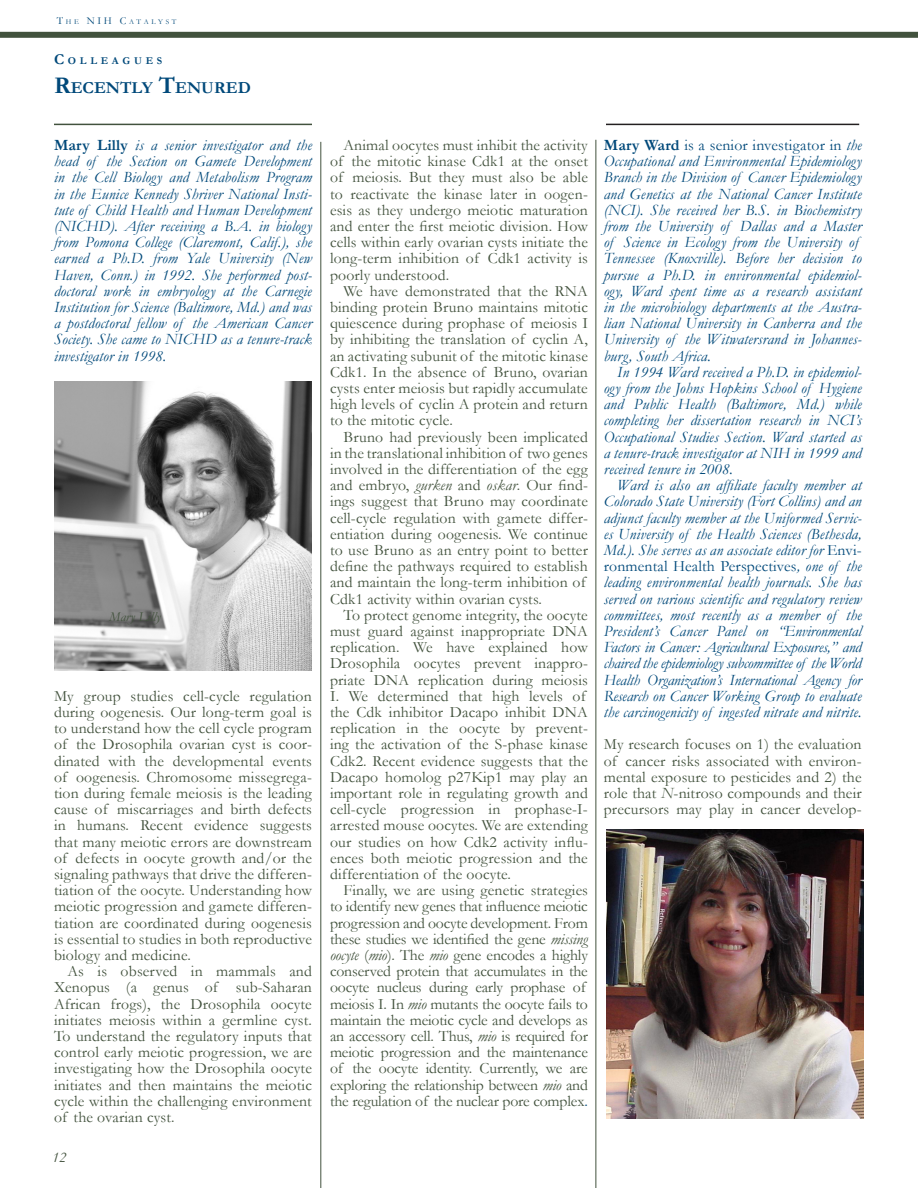
<style>
.page{position:relative;width:918px;height:1188px;background:#fff}
.page>*{position:absolute;margin:0;border:0;box-sizing:border-box;transform-origin:0 0}
.t1{font:700 16.8px "Garamond";color:#00497a}
.t2{font:15.75px/16.2px "Garamond";letter-spacing:.01em;color:#42523d;text-align:justify}
.t3{font:italic 15.75px/16.2px "Garamond";letter-spacing:.01em;color:#00497a;text-align:justify}
.t4{font:15.75px/16.2px "Garamond";letter-spacing:-.01em;color:#42523d}
.t5{font:italic 15px "Garamond";color:#42523d}
.t6{font:italic 13.5px "Garamond";color:#42523d}
.t7{font:700 10.5px "Garamond";letter-spacing:.355em;color:#00497a}
.t8{font:7.35px "Garamond";letter-spacing:.355em;color:#00497a}
.s1{font-size:10.5px}
.s2{font-size:15px}
.s3{font-size:24px}
.s4{font-weight:700;font-style:normal}
.s5{font-style:italic}
.s6{color:#00497a}
.s7{font-style:normal}
</style>
<div class="page">
<div style="left:0;top:32px;width:918px;height:6px;background:#42523d"></div>
<hr style="left:321px;top:142px;width:1px;height:1046px;background:#42523d">
<hr style="left:596px;top:140px;width:1px;height:1048px;background:#42523d">
<hr style="left:54px;top:124px;width:258px;height:1px;background:#42523d">
<img style="left:54px;top:382px;width:258px;height:288px">
<hr style="left:606px;top:124px;width:253px;height:1px;background:#231f20">
<img style="left:606px;top:830px;width:258px;height:288px">
<p class="t8" style="left:57px;top:17px;width:121px"><span class="s1">T</span> HE <span class="s1">N I H C</span> ATALYST</p>
<h2 class="t7" style="left:54px;top:54px;width:110px"><span class="s2">C</span> OLLEAGUES</h2>
<h3 class="t1" style="left:54px;top:77px;width:198px"><span class="s3">R</span>ECENTLY <span class="s3">T</span>ENURED</h3>
<p class="t3" style="left:54px;top:137px;width:260px"><span class="s4">Mary Lilly</span> is a senior investigator and the head of the Section on Gamete Development in the Cell Biology and Metabolism Program in the Eunice Kennedy Shriver National Insti&shy;tute of Child Health and Human Development (NICHD). After receiving a B.A. in biology from Pomona College (Claremont, Calif.), she earned a Ph.D. from Yale University (New Haven, Conn.) in 1992. She performed post&shy;doctoral work in embryology at the Carnegie Institution for Science (Baltimore, Md.) and was a postdoctoral fellow of the American Cancer Society. She came to NICHD as a tenure-track investigator in 1998.</p>
<p class="t6" style="left:109px;top:609px;width:53px">Mary Lilly</p>
<p class="t2" style="left:54px;top:688px;width:260px">My group studies cell-cycle regulation during oogenesis. Our long-term goal is to understand how the cell cycle program of the Drosophila ovarian cyst is coor&shy;dinated with the developmental events of oogenesis. Chromosome missegrega&shy;tion during female meiosis is the leading cause of miscarriages and birth defects in humans. Recent evidence suggests that many meiotic errors are downstream of defects in oocyte growth and/or the signaling pathways that drive the differen&shy;tiation of the oocyte. Understanding how meiotic progression and gamete differen&shy;tiation are coordinated during oogenesis is essential to studies in both reproductive biology and medicine.</p>
<p class="t2" style="left:54px;top:963px;width:259px;text-indent:14px">As is observed in mammals and Xenopus (a genus of sub-Saharan African frogs), the Drosophila oocyte initiates meiosis within a germline cyst.<br>To understand the regulatory inputs that control early meiotic progression, we are investigating how the Drosophila oocyte initiates and then maintains the meiotic cycle within the challenging environment of the ovarian cyst.</p>
<p class="t5" style="left:52px;top:1148px;width:16px">12</p>
<p class="t2" style="left:330px;top:137px;width:260px;text-indent:14px">Animal oocytes must inhibit the activity of the mitotic kinase Cdk1 at the onset of meiosis. But they must also be able to reactivate the kinase later in oogen&shy;esis as they undergo meiotic maturation and enter the first meiotic division. How cells within early ovarian cysts initiate the long-term inhibition of Cdk1 activity is poorly understood.</p>
<p class="t2" style="left:330px;top:283px;width:259px;text-indent:14px">We have demonstrated that the RNA binding protein Bruno maintains mitotic quiescence during prophase of meiosis I by inhibiting the translation of cyclin A, an activating subunit of the mitotic kinase Cdk1. In the absence of Bruno, ovarian cysts enter meiosis but rapidly accumulate high levels of cyclin A protein and return to the mitotic cycle.</p>
<p class="t2" style="left:330px;top:428px;width:260px;text-align:left;text-indent:14px">Bruno had previously been implicated in the translational inhibition of two genes involved in the differentiation of the egg and embryo, <span class="s5">gurken</span> and <span class="s5">oskar</span>. Our find&shy;ings suggest that Bruno may coordinate cell-cycle regulation with gamete differ&shy;entiation during oogenesis. We continue to use Bruno as an entry point to better define the pathways required to establish and maintain the long-term inhibition of Cdk1 activity within ovarian cysts.</p>
<p class="t2" style="left:330px;top:607px;width:260px;text-align:left;text-indent:14px">To protect genome integrity, the oocyte must guard against inappropriate DNA replication. We have explained how Drosophila oocytes prevent inappro&shy;priate DNA replication during meiosis I. We determined that high levels of the Cdk inhibitor Dacapo inhibit DNA replication in the oocyte by prevent&shy;ing the activation of the S-phase kinase Cdk2. Recent evidence suggests that the Dacapo homolog p27Kip1 may play an important role in regulating growth and cell-cycle progression in prophase-I&shy;arrested mouse oocytes. We are extending our studies on how Cdk2 activity influ&shy;ences both meiotic progression and the differentiation of the oocyte.</p>
<p class="t4" style="left:330px;top:882px;width:260px;text-indent:14px">Finally, we are using genetic strategies to identify new genes that influence meiotic progression and oocyte development. From these studies we identified the gene <span class="s5">missing oocyte</span> (<span class="s5">mio</span>). The <span class="s5">mio</span> gene encodes a highly conserved protein that accumulates in the oocyte nucleus during early prophase of meiosis I. In <span class="s5">mio</span> mutants the oocyte fails to maintain the meiotic cycle and develops as an accessory cell. Thus, <span class="s5">mio</span> is required for meiotic progression and the maintenance of the oocyte identity. Currently, we are exploring the relationship between <span class="s5">mio</span> and the regulation of the nuclear pore complex<span class="s6">.</span></p>
<p class="t3" style="left:604px;top:137px;width:260px;text-align:left"><span class="s4">Mary Ward</span> <span class="s7">is a senior investigator in</span> the Occupational and Environmental Epidemiology Branch in the Division of Cancer Epidemiology and Genetics at the National Cancer Institute (NCI). She received her B.S. in Biochemistry from the University of Dallas and a Master of Science in Ecology from the University of Tennessee (Knoxville). Before her decision to pursue a Ph.D. in environmental epidemiol&shy;ogy, Ward spent time as a research assistant in the microbiology departments at the Austra&shy;lian National University in Canberra and the University of the Witwatersrand in Johannes&shy;burg, South Africa.</p>
<p class="t3" style="left:604px;top:364px;width:260px;text-indent:14px">In 1994 Ward received a Ph.D. in epidemiol&shy;ogy from the Johns Hopkins School of Hygiene and Public Health (Baltimore, Md.) while completing her dissertation research in NCI’s Occupational Studies Section. Ward started as a tenure-track investigator at NIH in 1999 and received tenure in 2008.</p>
<p class="t3" style="left:604px;top:477px;width:260px;text-indent:14px">Ward is also an affiliate faculty member at Colorado State University (Fort Collins) and an adjunct faculty member at the Uniformed Servic&shy;es University of the Health Sciences (Bethesda, Md.). She serves as an associate editor for <span class="s7">Envi&shy;ronmental Health Perspectives</span>, one of the leading environmental health journals. She has served on various scientific and regulatory review committees, most recently as a member of the President’s Cancer Panel on “Environmental Factors in Cancer: Agricultural Exposures,” and chaired the epidemiology subcommittee of the World Health Organization’s International Agency for Research on Cancer Working Group to evaluate the carcinogenicity of ingested nitrate and nitrite.</p>
<p class="t2" style="left:604px;top:736px;width:260px">My research focuses on 1) the evaluation of cancer risks associated with environ&shy;mental exposure to pesticides and 2) the role that <span class="s5">N</span>-nitroso compounds and their precursors may play in cancer develop-</p>
</div>
